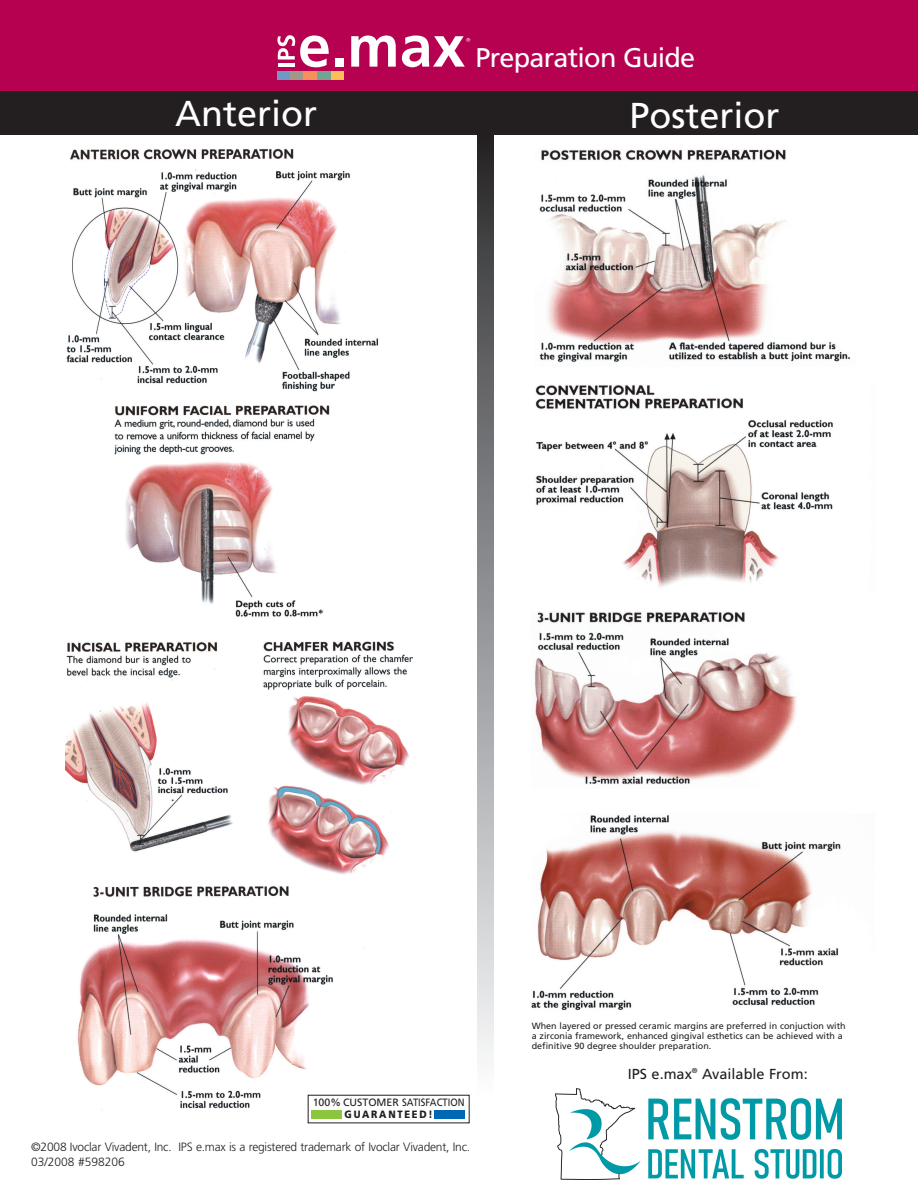
<style>
.page{position:relative;width:918px;height:1188px;background:#fff}
.page>*{position:absolute;margin:0;border:0;box-sizing:border-box;transform-origin:0 0}
.t1{font:36px "Frutiger";color:#fff}
.t2{font:27px "Frutiger";letter-spacing:-.03em;color:#fff}
.t3{font:14.55px "Frutiger";color:#231f20}
.t4{font:300 12px/14.2px "Frutiger";letter-spacing:-.015em;color:#231f20}
.t5{font:10.65px "Frutiger";color:#231f20}
.t6{font:900 10.65px "Frutiger";letter-spacing:.185em;color:#231f20;scale:.89 1}
.t7{font:9px/9.8px "Frutiger";color:#231f20}
</style>
<div class="page">
<div style="left:0;top:0;width:918px;height:96px;background:#b60150"></div>
<div style="left:0;top:91px;width:918px;height:44px;background:#231f20"></div>
<img style="left:66px;top:148px;width:313px;height:244px">
<img style="left:114px;top:405px;width:216px;height:212px">
<img style="left:539px;top:149px;width:311px;height:213px">
<img style="left:535px;top:385px;width:298px;height:203px">
<img style="left:535px;top:611px;width:261px;height:174px">
<img style="left:531px;top:815px;width:310px;height:196px">
<svg style="left:477px;top:135px;width:16px;height:923px;background:#8f8f92"></svg>
<div style="left:335px;top:58px;width:8px;height:9px;background:#fff"></div>
<svg style="left:351px;top:36px;width:45px;height:31px"></svg>
<svg style="left:278px;top:35px;width:51px;height:32px"></svg>
<svg style="left:402px;top:36px;width:68px;height:31px"></svg>
<div style="left:278px;top:71px;width:13px;height:9px;background:#7299c6"></div>
<div style="left:330px;top:71px;width:13px;height:9px;background:#fdbe56"></div>
<div style="left:317px;top:71px;width:13px;height:9px;background:#71a492"></div>
<div style="left:291px;top:71px;width:13px;height:9px;background:#a1988a"></div>
<div style="left:304px;top:71px;width:13px;height:9px;background:#f6905c"></div>
<img style="left:65px;top:641px;width:348px;height:234px">
<div style="left:60px;top:865px;width:234px;height:31px;background:#fff"></div>
<img style="left:73px;top:886px;width:300px;height:233px">
<div style="left:312px;top:1110px;width:30px;height:9px;background:#8bc63e"></div>
<div style="left:434px;top:1110px;width:31px;height:9px;background:#0166b3"></div>
<img style="left:556px;top:1089px;width:286px;height:91px">
<h2 class="t2" style="left:476px;top:47px;width:221px">Preparation Guide</h2>
<h1 class="t1" style="left:175px;top:99px;width:144px">Anterior</h1>
<h1 class="t1" style="left:629px;top:101px;width:152px">Posterior</h1>
<p class="t7" style="left:532px;top:1022px;width:316px">When layered or pressed ceramic margins are preferred in conjuction with a zirconia framework, enhanced gingival esthetics can be achieved with a definitive 90 degree shoulder preparation.</p>
<p class="t5" style="left:313px;top:1098px;width:153px">100% CUSTOMER SATISFACTION</p>
<p class="t6" style="left:345px;top:1110px;width:100px">GUARANTEED!</p>
<h3 class="t4" style="left:31px;top:1141px;width:440px">©2008 Ivoclar Vivadent, Inc. IPS e.max is a registered trademark of Ivoclar Vivadent, Inc.<br>03/2008 #598206</h3>
<h3 class="t3" style="left:628px;top:1068px;width:181px">IPS e.max<sup>®</sup> Available From:</h3>
</div>
